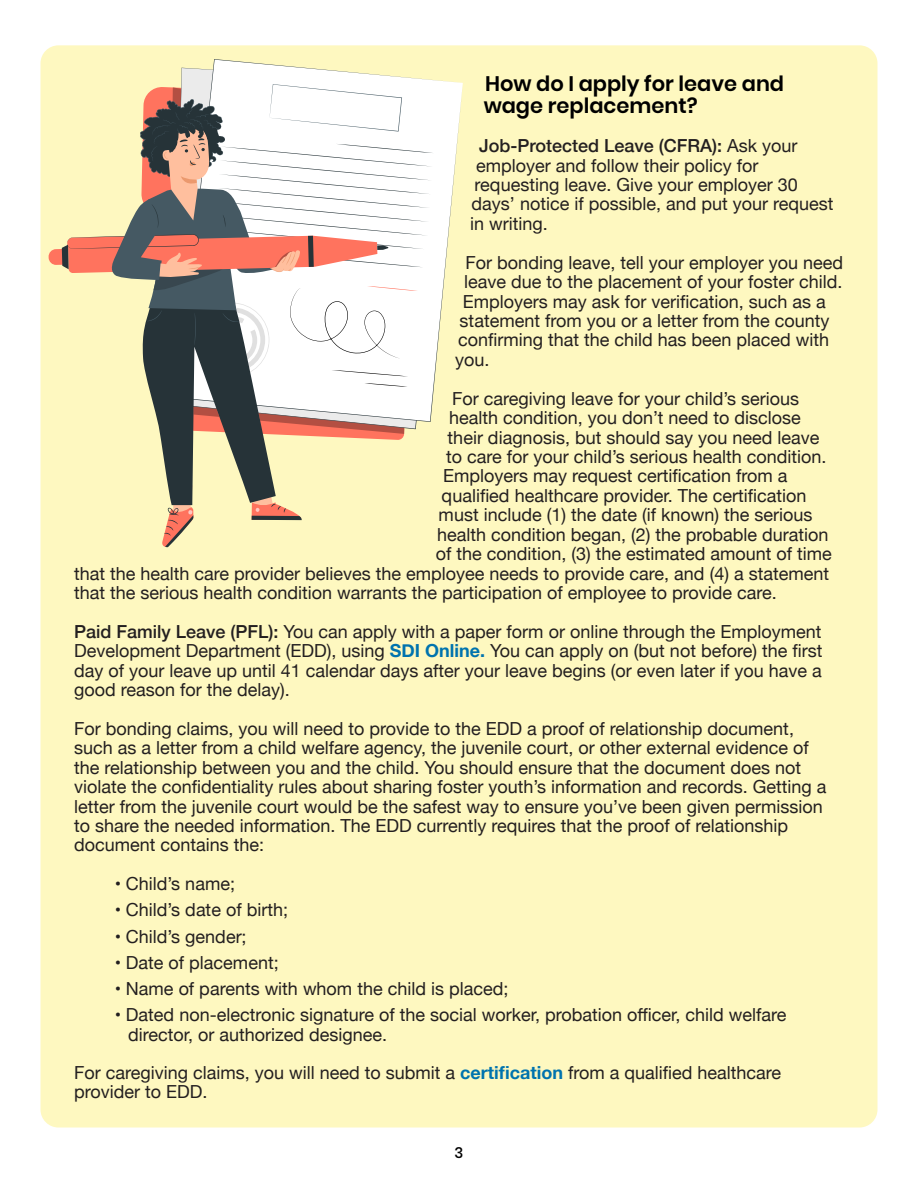
<style>
.page{position:relative;width:918px;height:1188px;background:#fff}
.page>*{position:absolute;margin:0;border:0;box-sizing:border-box;transform-origin:0 0}
.t1{font:600 21px/22.6px "Poppins";color:#000}
.t2{font:18px/19.4px "Helvetica Neue";color:#231f20}
.t3{font:500 18px "Helvetica Neue";color:#231f20}
.t4{font:500 15px "Poppins";color:#000}
.s1{font-weight:400}
.s2{font-weight:500}
.s3{font-weight:700;color:#0073ae}
</style>
<div class="page">
<div style="left:40px;top:45px;width:838px;height:1083px;background:#fef8c0;border-radius:18px"></div>
<svg style="left:181px;top:59px;width:282px;height:326px"></svg>
<svg style="left:48px;top:84px;width:386px;height:464px"></svg>
<p class="t1" style="left:484px;top:72px;width:302px">How do I apply for leave and wage replacement?</p>
<p class="t3" style="left:479px;top:131px;width:320px">Job-Protected Leave (CFRA): <span class="s1">Ask your</span></p>
<p class="t2" style="left:476px;top:157px;width:284px">employer and follow their policy for</p>
<p class="t2" style="left:475px;top:176px;width:325px">requesting leave. Give your employer 30</p>
<p class="t2" style="left:472px;top:195px;width:363px">days’ notice if possible, and put your request</p>
<p class="t2" style="left:470px;top:215px;width:79px">in writing.</p>
<p class="t2" style="left:466px;top:254px;width:379px">For bonding leave, tell your employer you need</p>
<p class="t2" style="left:464px;top:273px;width:380px">leave due to the placement of your foster child.</p>
<p class="t2" style="left:463px;top:293px;width:365px">Employers may ask for verification, such as a</p>
<p class="t2" style="left:460px;top:312px;width:371px">statement from you or a letter from the county</p>
<p class="t2" style="left:458px;top:331px;width:373px">confirming that the child has been placed with</p>
<p class="t2" style="left:455px;top:351px;width:36px">you.</p>
<p class="t2" style="left:452px;top:390px;width:348px">For caregiving leave for your child’s serious</p>
<p class="t2" style="left:449px;top:409px;width:353px">health condition, you don’t need to disclose</p>
<p class="t2" style="left:448px;top:429px;width:373px">their diagnosis, but should say you need leave</p>
<p class="t2" style="left:446px;top:448px;width:382px">to care for your child’s serious health condition.</p>
<p class="t2" style="left:443px;top:467px;width:346px">Employers may request certification from a</p>
<p class="t2" style="left:442px;top:487px;width:366px">qualified healthcare provider. The certification</p>
<p class="t2" style="left:439px;top:506px;width:375px">must include (1) the date (if known) the serious</p>
<p class="t2" style="left:437px;top:526px;width:393px">health condition began, (2) the probable duration</p>
<p class="t2" style="left:436px;top:545px;width:398px">of the condition, (3) the estimated amount of time</p>
<p class="t2" style="left:74px;top:564px;width:756px">that the health care provider believes the employee needs to provide care, and (4) a statement</p>
<p class="t2" style="left:74px;top:584px;width:704px">that the serious health condition warrants the participation of employee to provide care.</p>
<p class="t2" style="left:74px;top:623px;width:750px;text-align:justify"><span class="s2">Paid Family Leave (PFL):</span> You can apply with a paper form or online through the Employment Development Department (EDD), using <span class="s3">SDI Online.</span> You can apply on (but not before) the first day of your leave up until 41 calendar days after your leave begins (or even later if you have a good reason for the delay).</p>
<p class="t2" style="left:74px;top:720px;width:754px">For bonding claims, you will need to provide to the EDD a proof of relationship document, such as a letter from a child welfare agency, the juvenile court, or other external evidence of the relationship between you and the child. You should ensure that the document does not violate the confidentiality rules about sharing foster youth’s information and records. Getting a letter from the juvenile court would be the safest way to ensure you’ve been given permission to share the needed information. The EDD currently requires that the proof of relationship document contains the:</p>
<p class="t2" style="left:115px;top:875px;width:122px">• Child’s name;</p>
<p class="t2" style="left:115px;top:901px;width:175px">• Child’s date of birth;</p>
<p class="t2" style="left:115px;top:928px;width:133px">• Child’s gender;</p>
<p class="t2" style="left:115px;top:954px;width:166px">• Date of placement;</p>
<p class="t2" style="left:115px;top:980px;width:395px">• Name of parents with whom the child is placed;</p>
<p class="t2" style="left:128px;top:1006px;width:660px;text-indent:-14px">• Dated non-electronic signature of the social worker, probation officer, child welfare director, or authorized designee.</p>
<p class="t2" style="left:74px;top:1064px;width:709px">For caregiving claims, you will need to submit a <span class="s3">certification</span> from a qualified healthcare provider to EDD.</p>
<p class="t4" style="left:455px;top:1144px;width:10px">3</p>
</div>
